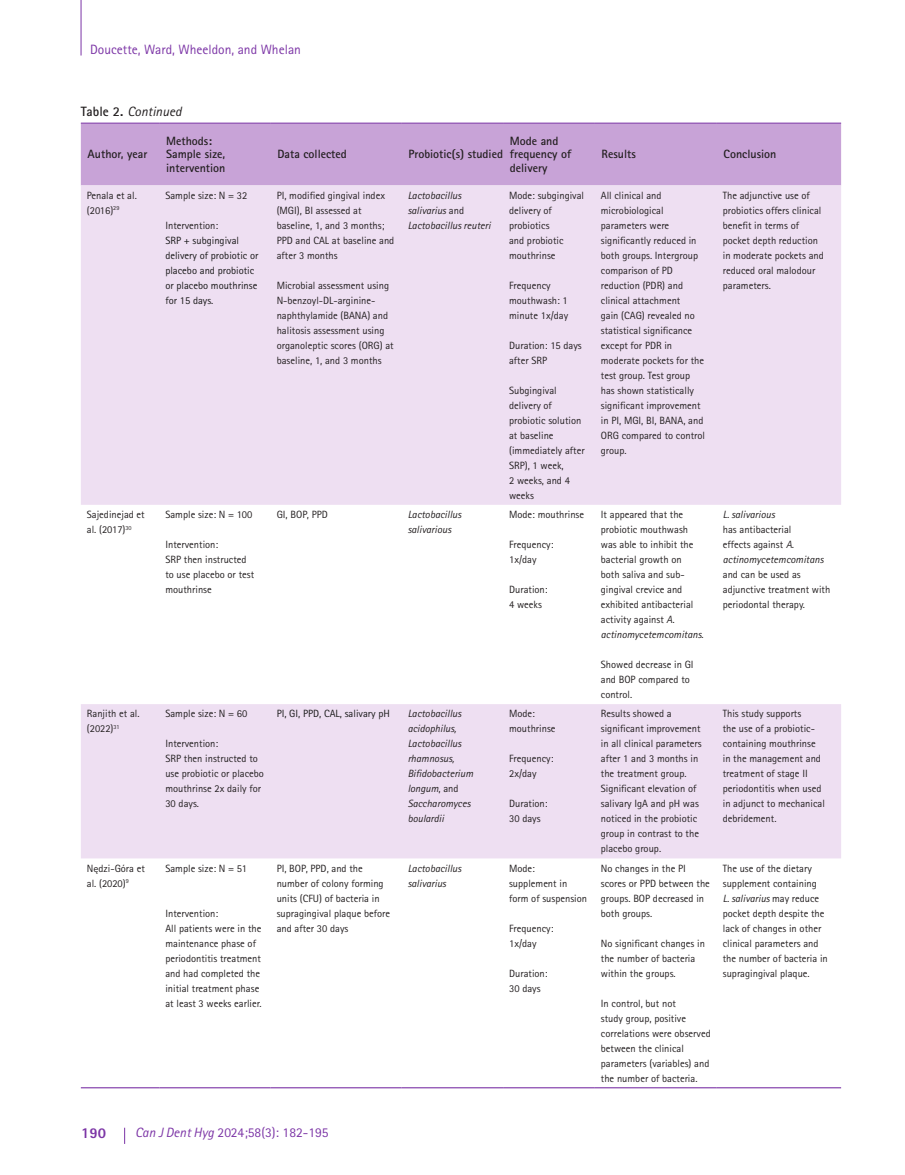
<style>
.page{position:relative;width:905px;height:1175px;background:#fff}
.page>*{position:absolute;margin:0;border:0;box-sizing:border-box;transform-origin:0 0}
.t1{font:800 15px "Rotis Sans Serif Std";color:#7c35a6}
.t2{font:13.5px "Rotis Sans Serif Std";color:#7c35a6}
.Table_caption{font:italic 13.5px "Rotis Sans Serif Std";color:#231f20}
.Table_header_cell{font:700 12px/13.5px "Rotis Sans Serif Std";color:#231f20}
.Table_Body{font:10.5px/15px "Rotis Sans Serif Std";color:#231f20}
.Table_Body-2{font:italic 10.5px/15px "Rotis Sans Serif Std";color:#231f20}
.Table_Body-3{font:10.5px/15px "Rotis Sans Serif Std";color:#191919}
.s1{font-weight:700;font-style:normal}
.s2{font-style:normal}
.s3{font-family:"Open Sans";font-size:9px}
.s4{font-style:italic}
</style>
<div class="page">
<hr style="left:81px;top:0;width:1px;height:56px;background:#7c35a6">
<svg style="left:124px;top:1127px;width:1px;height:16px"></svg>
<div style="left:81px;top:124px;width:760px;height:61px;background:#c8a3d7"></div>
<svg style="left:81px;top:185px;width:760px;height:673px;fill:#eedff2"></svg>
<hr style="left:81px;top:123px;width:78px;height:1px;background:#7c35a6">
<hr style="left:159px;top:123px;width:112px;height:1px;background:#7c35a6">
<hr style="left:271px;top:123px;width:130px;height:1px;background:#7c35a6">
<hr style="left:401px;top:123px;width:102px;height:1px;background:#7c35a6">
<hr style="left:503px;top:123px;width:92px;height:1px;background:#7c35a6">
<hr style="left:595px;top:123px;width:121px;height:1px;background:#7c35a6">
<hr style="left:716px;top:123px;width:125px;height:1px;background:#7c35a6">
<hr style="left:81px;top:1087px;width:78px;height:1px;background:#7c35a6">
<hr style="left:159px;top:1087px;width:112px;height:1px;background:#7c35a6">
<hr style="left:271px;top:1087px;width:130px;height:1px;background:#7c35a6">
<hr style="left:401px;top:1087px;width:102px;height:1px;background:#7c35a6">
<hr style="left:503px;top:1087px;width:92px;height:1px;background:#7c35a6">
<hr style="left:595px;top:1087px;width:121px;height:1px;background:#7c35a6">
<hr style="left:716px;top:1087px;width:125px;height:1px;background:#7c35a6">
<p class="t2" style="left:90px;top:41px;width:212px">Doucette, Ward, Wheeldon, and Whelan</p>
<p class="Table_caption" style="left:81px;top:103px;width:102px"><span class="s1">Table 2.</span> Continued</p>
<p class="Table_header_cell" style="left:88px;top:147px;width:61px">Author, year</p>
<p class="Table_header_cell" style="left:166px;top:134px;width:47px">Methods:</p>
<p class="Table_header_cell" style="left:166px;top:147px;width:61px">Sample size, intervention</p>
<p class="Table_header_cell" style="left:277px;top:147px;width:71px">Data collected</p>
<p class="Table_header_cell" style="left:408px;top:147px;width:96px">Probiotic(s) studied</p>
<p class="Table_header_cell" style="left:510px;top:134px;width:63px">Mode and frequency of delivery</p>
<p class="Table_Body" style="left:87px;top:187px;width:51px">Penala et al. (2016)<sup>29</sup></p>
<p class="Table_Body" style="left:165px;top:187px;width:84px">Sample size: N = 32</p>
<p class="Table_Body" style="left:165px;top:217px;width:54px">Intervention:</p>
<p class="Table_Body-3" style="left:165px;top:232px;width:95px">SRP + subgingival delivery of probiotic or placebo and probiotic or placebo mouthrinse for 15 days.</p>
<p class="Table_Body" style="left:87px;top:507px;width:59px">Sajedinejad et al. (2017)<sup>30</sup></p>
<p class="Table_Body" style="left:165px;top:507px;width:88px">Sample size: N = 100</p>
<p class="Table_Body" style="left:165px;top:537px;width:54px">Intervention:</p>
<p class="Table_Body" style="left:165px;top:552px;width:90px">SRP then instructed to use placebo or test mouthrinse</p>
<p class="Table_Body" style="left:277px;top:187px;width:119px">PI, modified gingival index (MGI), BI assessed at baseline, 1, and 3 months;<br>PPD and CAL at baseline and after 3 months</p>
<p class="Table_Body" style="left:277px;top:277px;width:119px">Microbial assessment using<br>N-benzoyl-DL-arginine&shy;naphthylamide (BANA) and halitosis assessment using organoleptic scores (ORG) at baseline, 1, and 3 months</p>
<p class="Table_Body-2" style="left:407px;top:188px;width:85px">Lactobacillus salivarius <span class="s2">and<br></span>Lactobacillus reuteri</p>
<p class="Table_Body" style="left:509px;top:187px;width:77px">Mode: subgingival delivery of probiotics<br>and probiotic mouthrinse</p>
<p class="Table_Body" style="left:509px;top:277px;width:61px">Frequency mouthwash: 1 minute 1x/day</p>
<p class="Table_Body" style="left:509px;top:337px;width:74px">Duration: 15 days after SRP</p>
<p class="Table_Body" style="left:509px;top:382px;width:77px">Subgingival delivery of probiotic solution at baseline (immediately after<br>SRP), 1 week,<br>2 weeks, and 4 weeks</p>
<p class="Table_Body" style="left:277px;top:507px;width:53px">GI, BOP, PPD</p>
<p class="Table_Body-2" style="left:407px;top:507px;width:55px">Lactobacillus salivarious</p>
<p class="Table_Body" style="left:509px;top:507px;width:77px">Mode: mouthrinse</p>
<p class="Table_Body" style="left:509px;top:537px;width:46px">Frequency:</p>
<p class="Table_Body" style="left:509px;top:552px;width:29px">1x/day</p>
<p class="Table_Body" style="left:509px;top:582px;width:40px">Duration:</p>
<p class="Table_Body" style="left:509px;top:597px;width:34px">4 weeks</p>
<p class="Table_Body" style="left:87px;top:706px;width:54px">Ranjith et al. (2022)<sup>31</sup></p>
<p class="Table_Body" style="left:165px;top:706px;width:84px">Sample size: N = 60</p>
<p class="Table_Body" style="left:165px;top:736px;width:54px">Intervention:</p>
<p class="Table_Body" style="left:165px;top:751px;width:100px">SRP then instructed to use probiotic or placebo mouthrinse 2x daily for<br>30 days.</p>
<p class="Table_Body-3" style="left:277px;top:706px;width:115px">PI, GI, PPD, CAL, salivary pH</p>
<p class="Table_Body-2" style="left:407px;top:706px;width:67px">Lactobacillus acidophilus,<br>Lactobacillus rhamnosus,<br>Bifidobacterium longum<span class="s2">, and<br></span>Saccharomyces boulardii</p>
<p class="Table_Body" style="left:509px;top:706px;width:27px">Mode:</p>
<p class="Table_Body" style="left:509px;top:721px;width:48px">mouthrinse</p>
<p class="Table_Body" style="left:509px;top:751px;width:46px">Frequency:</p>
<p class="Table_Body" style="left:509px;top:766px;width:29px">2x/day</p>
<p class="Table_Body" style="left:509px;top:796px;width:40px">Duration:</p>
<p class="Table_Body" style="left:509px;top:811px;width:33px">30 days</p>
<p class="Table_Body" style="left:87px;top:860px;width:60px">N<span class="s3">ę</span>dzi-Góra et al. (2020)<sup>9</sup></p>
<p class="Table_Body" style="left:165px;top:860px;width:83px">Sample size: N = 51</p>
<p class="Table_Body" style="left:165px;top:905px;width:54px">Intervention:</p>
<p class="Table_Body" style="left:165px;top:920px;width:98px">All patients were in the maintenance phase of periodontitis treatment and had completed the initial treatment phase at least 3 weeks earlier.</p>
<p class="Table_Body" style="left:277px;top:860px;width:115px">PI, BOP, PPD, and the number of colony forming units (CFU) of bacteria in supragingival plaque before and after 30 days</p>
<p class="Table_Body-2" style="left:407px;top:860px;width:55px">Lactobacillus salivarius</p>
<p class="Table_Body" style="left:509px;top:860px;width:27px">Mode:</p>
<p class="Table_Body" style="left:509px;top:875px;width:79px">supplement in form of suspension</p>
<p class="Table_Body" style="left:509px;top:920px;width:46px">Frequency:</p>
<p class="Table_Body" style="left:509px;top:935px;width:29px">1x/day</p>
<p class="Table_Body" style="left:509px;top:965px;width:40px">Duration:</p>
<p class="Table_Body" style="left:509px;top:980px;width:33px">30 days</p>
<p class="Table_header_cell" style="left:601px;top:147px;width:36px">Results</p>
<p class="Table_header_cell" style="left:723px;top:147px;width:54px">Conclusion</p>
<p class="Table_Body" style="left:601px;top:187px;width:106px">All clinical and microbiological parameters were significantly reduced in both groups. Intergroup comparison of PD reduction (PDR) and clinical attachment<br>gain (CAG) revealed no statistical significance except for PDR in moderate pockets for the test group. Test group has shown statistically significant improvement in PI, MGI, BI, BANA, and<br>ORG compared to control group.</p>
<p class="Table_Body" style="left:722px;top:187px;width:103px">The adjunctive use of probiotics offers clinical benefit in terms of pocket depth reduction in moderate pockets and reduced oral malodour parameters.</p>
<p class="Table_Body" style="left:601px;top:507px;width:104px">It appeared that the probiotic mouthwash was able to inhibit the bacterial growth on<br>both saliva and sub&shy;gingival crevice and exhibited antibacterial activity against <span class="s4">A. actinomycetemcomitans</span>.</p>
<p class="Table_Body" style="left:601px;top:657px;width:94px">Showed decrease in GI and BOP compared to control.</p>
<p class="Table_Body" style="left:601px;top:706px;width:102px">Results showed a significant improvement in all clinical parameters after 1 and 3 months in the treatment group.</p>
<p class="Table_Body" style="left:601px;top:781px;width:100px">Significant elevation of salivary IgA and pH was noticed in the probiotic group in contrast to the placebo group.</p>
<p class="Table_Body" style="left:601px;top:860px;width:111px">No changes in the PI scores or PPD between the groups. BOP decreased in both groups.</p>
<p class="Table_Body" style="left:601px;top:935px;width:106px">No significant changes in the number of bacteria within the groups.</p>
<p class="Table_Body" style="left:601px;top:995px;width:111px">In control, but not<br>study group, positive correlations were observed between the clinical parameters (variables) and the number of bacteria.</p>
<p class="Table_Body" style="left:722px;top:507px;width:109px"><span class="s4">L. salivarious<br></span>has antibacterial<br>effects against <span class="s4">A. actinomycetemcomitans </span>and can be used as adjunctive treatment with periodontal therapy.</p>
<p class="Table_Body" style="left:722px;top:706px;width:104px">This study supports<br>the use of a probiotic&shy;containing mouthrinse in the management and treatment of stage II periodontitis when used in adjunct to mechanical debridement.</p>
<p class="Table_Body" style="left:722px;top:860px;width:106px">The use of the dietary supplement containing<br><span class="s4">L. salivarius</span> may reduce pocket depth despite the lack of changes in other clinical parameters and the number of bacteria in supragingival plaque.</p>
<h1 class="t1" style="left:81px;top:1123px;width:27px">190</h1>
<p class="t2" style="left:135px;top:1124px;width:195px"><span class="s4">Can J Dent Hyg</span> 2024;58(3): 182-195</p>
</div>
